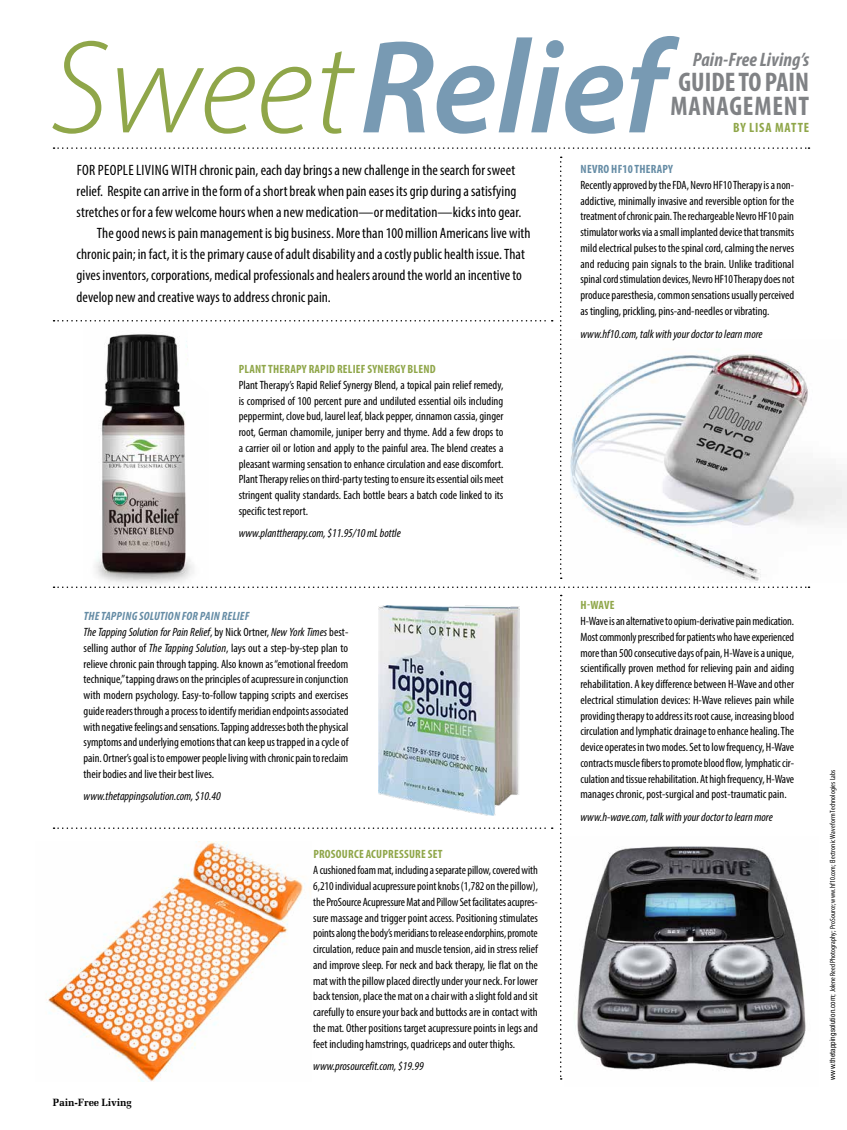
<style>
.page{position:relative;width:847px;height:1130px;background:#fff}
.page>*{position:absolute;margin:0;border:0;box-sizing:border-box;transform-origin:0 0}
.t1{font:italic 600 133.65px "Myriad Pro";letter-spacing:-.005em;color:#789ab3}
.t2{font:700 condensed 27px/24px "Myriad Pro";letter-spacing:.015em;color:#808285}
.t3{font:italic 700 condensed 19.5px "Myriad Pro";letter-spacing:.01em;color:#808285}
.t4{font:condensed 15px "Myriad Pro";letter-spacing:.005em;color:#000}
.t5{font:700 condensed 13.5px "Myriad Pro";letter-spacing:.06em;color:#8fa649}
.t6{font:condensed 12px/15.8px "Myriad Pro";color:#000;text-align:justify}
.t7{font:italic condensed 12px "Myriad Pro";color:#000}
.t8{font:700 condensed 12px "Myriad Pro";letter-spacing:.02em;color:#8fa649}
.t9{font:700 condensed 12px "Myriad Pro";letter-spacing:.02em;color:#658ca5}
.t10{font:700 10.5px "Melior LT Std";letter-spacing:-.01em;color:#000}
.t11{font:condensed 7.5px "Myriad Pro";letter-spacing:.015em;color:#000}
.s1{font-weight:300;color:#8fa649}
.s2{font-weight:700;font-style:italic;color:#658ca5}
.s3{font-style:italic}
.s4{font-family:"Helvetica Neue LT Std"}
</style>
<div class="page">
<img style="left:561px;top:339px;width:285px;height:242px">
<img style="left:48px;top:841px;width:263px;height:240px">
<img style="left:85px;top:321px;width:123px;height:263px">
<hr style="left:846px;top:0;width:1px;height:1129px;background:#000">
<img style="left:577px;top:846px;width:229px;height:224px">
<img style="left:378px;top:605px;width:141px;height:210px">
<svg style="left:54px;top:320px;width:498px;height:1px"></svg>
<svg style="left:54px;top:147px;width:755px;height:2px"></svg>
<svg style="left:54px;top:586px;width:755px;height:2px"></svg>
<svg style="left:54px;top:827px;width:498px;height:1px"></svg>
<svg style="left:560px;top:156px;width:1px;height:423px"></svg>
<svg style="left:560px;top:594px;width:1px;height:485px"></svg>
<h1 class="t1" style="left:50px;top:2px;width:617px"><span class="s1">Sweet</span>Relief</h1>
<h3 class="t3" style="left:692px;top:47px;width:118px">Pain-Free Living’s</h3>
<h2 class="t2" style="left:670px;top:70px;width:140px">GUIDE TO PAIN<br>MANAGEMENT</h2>
<p class="t5" style="left:733px;top:119px;width:77px">BY LISA MATTE</p>
<p class="t4" style="left:77px;top:161px;width:440px">FOR PEOPLE LIVING WITH chronic pain, each day brings a new challenge in the search for sweet</p>
<p class="t4" style="left:77px;top:182px;width:441px">relief. Respite can arrive in the form of a short break when pain eases its grip during a satisfying</p>
<p class="t4" style="left:77px;top:203px;width:446px">stretches or for a few welcome hours when a new medication—or meditation—kicks into gear.</p>
<p class="t4" style="left:97px;top:224px;width:435px">The good news is pain management is big business. More than 100 million Americans live with</p>
<p class="t4" style="left:77px;top:245px;width:450px">chronic pain; in fact, it is the primary cause of adult disability and a costly public health issue. That</p>
<p class="t4" style="left:77px;top:266px;width:447px">gives inventors, corporations, medical professionals and healers around the world an incentive to</p>
<p class="t4" style="left:77px;top:287px;width:256px">develop new and creative ways to address chronic pain.</p>
<p class="t8" style="left:239px;top:361px;width:198px">PLANT THERAPY RAPID RELIEF SYNERGY BLEND</p>
<p class="t6" style="left:239px;top:377px;width:266px">Plant Therapy’s Rapid Relief Synergy Blend, a topical pain relief remedy, is comprised of 100 percent pure and undiluted essential oils including peppermint, clove bud, laurel leaf, black pepper, cinnamon cassia, ginger root, German chamomile, juniper berry and thyme. Add a few drops to a carrier oil or lotion and apply to the painful area. The blend creates a pleasant warming sensation to enhance circulation and ease discomfort.<br>Plant Therapy relies on third-party testing to ensure its essential oils meet stringent quality standards. Each bottle bears a batch code linked to its specific test report.</p>
<p class="t7" style="left:239px;top:526px;width:164px">www.planttherapy.com, $11.95/10 mL bottle</p>
<p class="t9" style="left:580px;top:162px;width:94px">NEVRO HF10 THERAPY</p>
<p class="t6" style="left:580px;top:177px;width:215px">Recently approved by the FDA, Nevro HF10 Therapy is a non&shy;addictive, minimally invasive and reversible option for the treatment of chronic pain. The rechargeable Nevro HF10 pain stimulator works via a small implanted device that transmits mild electrical pulses to the spinal cord, calming the nerves and reducing pain signals to the brain. Unlike traditional spinal cord stimulation devices, Nevro HF10 Therapy does not produce paresthesia, common sensations usually perceived as tingling, prickling, pins-and-needles or vibrating.</p>
<p class="t7" style="left:580px;top:326px;width:184px">www.hf10.com, talk with your doctor to learn more</p>
<p class="t6" style="left:84px;top:608px;width:266px;text-align:left"><span class="s2">THE TAPPING SOLUTION FOR PAIN RELIEF<br></span><span class="s3">The Tapping Solution for Pain Relief</span>, by Nick Ortner, <span class="s3">New York Times</span> best&shy;selling author of <span class="s3">The Tapping Solution</span>, lays out a step-by-step plan to relieve chronic pain through tapping. Also known as “emotional freedom technique,” tapping draws on the principles of acupressure in conjunction with modern psychology. Easy-to-follow tapping scripts and exercises guide readers through a process to identify meridian endpoints associated with negative feelings and sensations. Tapping addresses both the physical symptoms and underlying emotions that can keep us trapped in a cycle of pain. Ortner’s goal is to empower people living with chronic pain to reclaim their bodies and live their best lives.</p>
<p class="t7" style="left:84px;top:789px;width:138px">www.thetappingsolution.com, $10.40</p>
<p class="t10" style="left:53px;top:1095px;width:80px">Pain-Free Living</p>
<p class="t8" style="left:313px;top:846px;width:131px">PROSOURCE ACUPRESSURE SET</p>
<p class="t6" style="left:313px;top:862px;width:226px">A cushioned foam mat, including a separate pillow, covered with 6,210 individual acupressure point knobs (1,782 on the pillow), the ProSource Acupressure Mat and Pillow Set facilitates acupres&shy;sure massage and trigger point access. Positioning stimulates points along the body’s meridians to release endorphins, promote circulation, reduce pain and muscle tension, aid in stress relief and improve sleep. For neck and back therapy, lie flat on the mat with the pillow placed directly under your neck. For lower back tension, place the mat on a chair with a slight fold and sit carefully to ensure your back and buttocks are in contact with the mat. Other positions target acupressure points in legs and feet including hamstrings, quadriceps and outer thighs.</p>
<p class="t7" style="left:313px;top:1058px;width:112px">www.prosourcefit.com, $19.99</p>
<p class="t8" style="left:580px;top:597px;width:35px">H-WAVE</p>
<p class="t6" style="left:580px;top:613px;width:215px">H-Wave is an alternative to opium-derivative pain medication.<br>Most commonly prescribed for patients who have experienced more than 500 consecutive days of pain, H-Wave is a unique, scientifically proven method for relieving pain and aiding rehabilitation. A key difference between H-Wave and other electrical stimulation devices: H-Wave relieves pain while providing therapy to address its root cause, increasing blood circulation and lymphatic drainage to enhance healing. The device operates in two modes. Set to low frequency, H-Wave contracts muscle fibers to promote blood flow, lymphatic cir&shy;culation and tissue rehabilitation. At high frequency, H-Wave manages chronic, post-surgical and post-traumatic pain.</p>
<p class="t7" style="left:580px;top:809px;width:194px">www.h-wave.com, talk with your doctor to learn more</p>
<p class="t11" style="left:828px;top:1079px;width:311px;rotate:-90deg"><span class="s4">www.thetappingsolution.com;</span> Jolene Reed Photography; ProSource; www.hf10.com; Electronic Waveform Technologies Labs</p>
</div>
